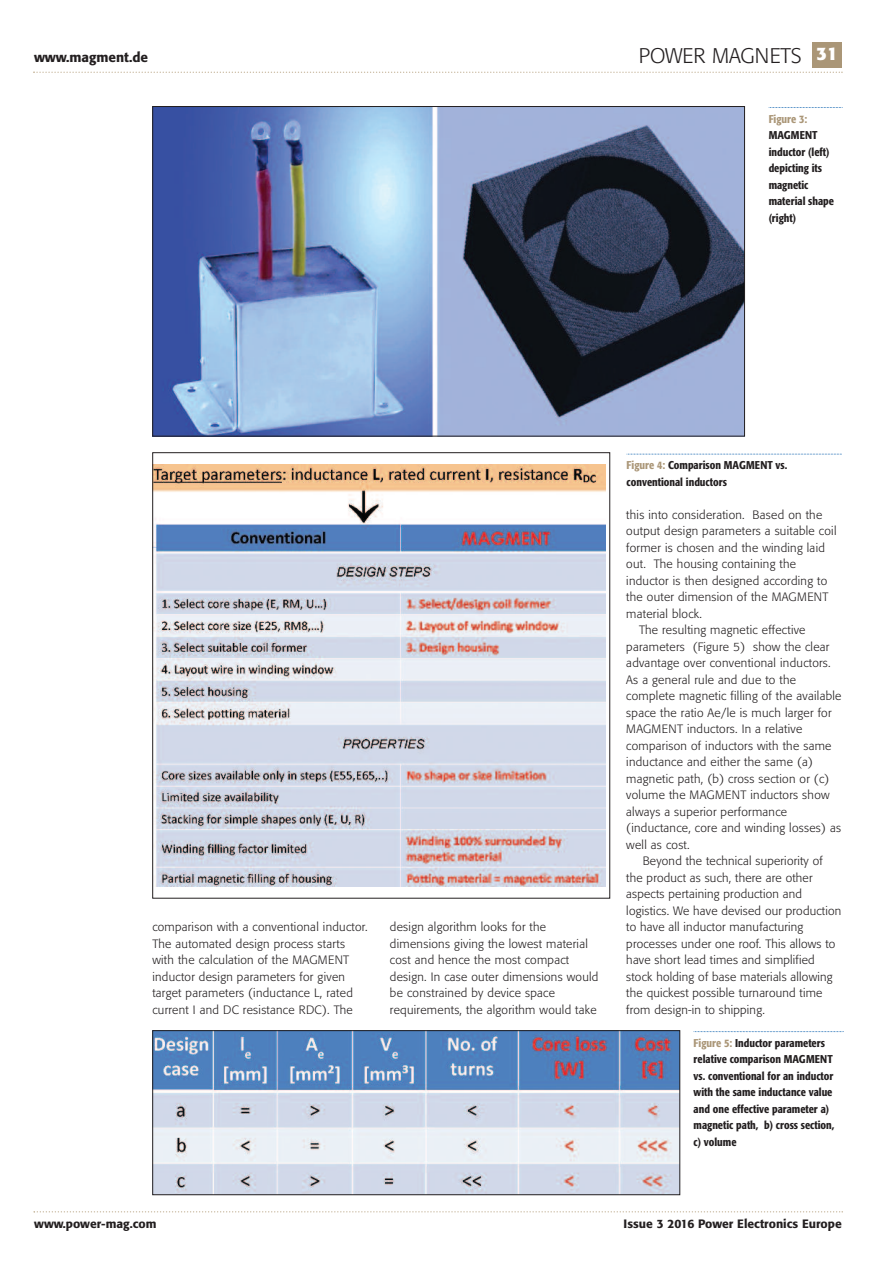
<style>
.page{position:relative;width:893px;height:1263px;background:#fff}
.page>*{position:absolute;margin:0;border:0;box-sizing:border-box;transform-origin:0 0}
.t1{font:300 21px "Formata";color:#231f20}
.t2{font:500 13.5px "Formata";color:#231f20}
.t3{font:300 12px/16.5px "Formata";letter-spacing:.025em;color:#231f20}
.t4{font:500 12px "Formata";color:#231f20}
.t5{font:500 condensed 11.25px/16.5px "Formata";color:#231f20}
.t6{font:500 condensed 11.25px "Formata";color:#aa9677}
.s1{font-weight:700;font-size:18px;color:#fff}
.s2{color:#aa9677}
</style>
<div class="page">
<svg style="left:33px;top:72px;width:810px;height:1px"></svg>
<div style="left:812px;top:43px;width:30px;height:25px;background:#aa9677"></div>
<svg style="left:34px;top:1211px;width:809px;height:1px"></svg>
<img style="left:154px;top:108px;width:589px;height:326px">
<img style="left:154px;top:464px;width:451px;height:422px">
<img style="left:154px;top:1032px;width:524px;height:161px">
<div style="left:152px;top:1030px;width:528px;height:165px;border:1px solid #231f20"></div>
<svg style="left:769px;top:107px;width:74px;height:1px"></svg>
<svg style="left:627px;top:454px;width:215px;height:1px"></svg>
<svg style="left:694px;top:1031px;width:150px;height:1px"></svg>
<p class="t2" style="left:34px;top:52px;width:116px">www.magment.de</p>
<h1 class="t1" style="left:639px;top:46px;width:200px">POWER MAGNETS <span class="s1">31</span></h1>
<p class="t6" style="left:769px;top:114px;width:40px">Figure 3:</p>
<p class="t5" style="left:769px;top:128px;width:67px">MAGMENT inductor (left) depicting its magnetic material shape (right)</p>
<p class="t3" style="left:152px;top:920px;width:217px">comparison with a conventional inductor.<br>The automated design process starts with the calculation of the MAGMENT inductor design parameters for given target parameters (inductance L, rated current I and DC resistance RDC). The</p>
<p class="t3" style="left:390px;top:920px;width:210px">design algorithm looks for the dimensions giving the lowest material cost and hence the most compact design. In case outer dimensions would be constrained by device space requirements, the algorithm would take</p>
<p class="t5" style="left:627px;top:458px;width:162px"><span class="s2">Figure 4:</span> Comparison MAGMENT vs. conventional inductors</p>
<p class="t3" style="left:626px;top:507px;width:197px">this into consideration. Based on the</p>
<p class="t3" style="left:626px;top:524px;width:212px">output design parameters a suitable coil</p>
<p class="t3" style="left:626px;top:540px;width:200px">former is chosen and the winding laid</p>
<p class="t3" style="left:626px;top:557px;width:171px">out. The housing containing the</p>
<p class="t3" style="left:626px;top:573px;width:202px">inductor is then designed according to</p>
<p class="t3" style="left:626px;top:590px;width:204px">the outer dimension of the MAGMENT</p>
<p class="t3" style="left:626px;top:606px;width:77px">material block.</p>
<p class="t3" style="left:639px;top:623px;width:168px">The resulting magnetic effective</p>
<p class="t3" style="left:626px;top:639px;width:205px">parameters (Figure 5) show the clear</p>
<p class="t3" style="left:626px;top:656px;width:206px">advantage over conventional inductors.</p>
<p class="t3" style="left:626px;top:672px;width:171px">As a general rule and due to the</p>
<p class="t3" style="left:626px;top:689px;width:217px">complete magnetic filling of the available</p>
<p class="t3" style="left:626px;top:705px;width:207px">space the ratio Ae/le is much larger for</p>
<p class="t3" style="left:626px;top:722px;width:178px">MAGMENT inductors. In a relative</p>
<p class="t3" style="left:626px;top:738px;width:207px">comparison of inductors with the same</p>
<p class="t3" style="left:626px;top:755px;width:188px">inductance and either the same (a)</p>
<p class="t3" style="left:626px;top:771px;width:204px">magnetic path, (b) cross section or (c)</p>
<p class="t3" style="left:626px;top:788px;width:205px">volume the MAGMENT inductors show</p>
<p class="t3" style="left:626px;top:804px;width:162px">always a superior performance</p>
<p class="t3" style="left:626px;top:821px;width:216px">(inductance, core and winding losses) as</p>
<p class="t3" style="left:626px;top:837px;width:65px">well as cost.</p>
<p class="t3" style="left:643px;top:854px;width:181px">Beyond the technical superiority of</p>
<p class="t3" style="left:626px;top:870px;width:188px">the product as such, there are other</p>
<p class="t3" style="left:626px;top:887px;width:177px">aspects pertaining production and</p>
<p class="t3" style="left:626px;top:903px;width:217px">logistics. We have devised our production</p>
<p class="t3" style="left:626px;top:920px;width:178px">to have all inductor manufacturing</p>
<p class="t3" style="left:626px;top:936px;width:211px">processes under one roof. This allows to</p>
<p class="t3" style="left:626px;top:953px;width:190px">have short lead times and simplified</p>
<p class="t3" style="left:626px;top:969px;width:208px">stock holding of base materials allowing</p>
<p class="t3" style="left:626px;top:986px;width:198px">the quickest possible turnaround time</p>
<p class="t3" style="left:626px;top:1002px;width:140px">from design-in to shipping.</p>
<p class="t5" style="left:694px;top:1036px;width:142px"><span class="s2">Figure 5:</span> Inductor parameters relative comparison MAGMENT vs. conventional for an inductor with the same inductance value and one effective parameter a) magnetic path, b) cross section, c) volume</p>
<p class="t4" style="left:34px;top:1219px;width:124px">www.power-mag.com</p>
<p class="t4" style="left:624px;top:1219px;width:220px">Issue 3 2016 Power Electronics Europe</p>
</div>
